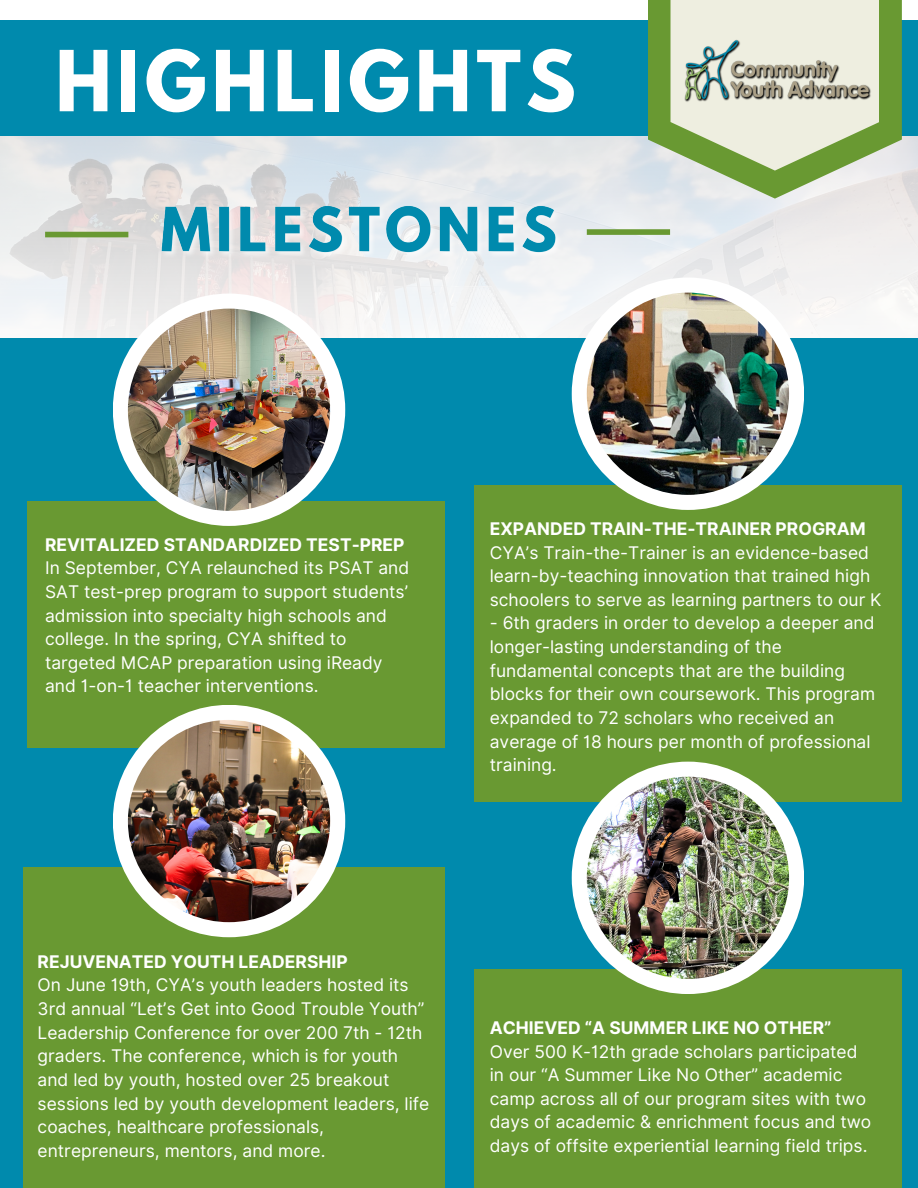
<style>
.page{position:relative;width:918px;height:1188px;background:#fff}
.page>*{position:absolute;margin:0;border:0;box-sizing:border-box;transform-origin:0 0}
.t1{font:700 74.4px "League Spartan";letter-spacing:.065em;color:#fff}
.t2{font:17.4px/23.7px "Inter";color:#fff}
.t3{font:700 17.4px "Inter";color:#fff}
</style>
<div class="page">
<svg style="left:0;top:20px;width:918px;height:318px;fill:#ebebed"></svg>
<div style="left:0;top:338px;width:918px;height:850px;background:#008aad"></div>
<div style="left:0;top:21px;width:918px;height:115px;background:#008aad"></div>
<img style="left:156px;top:199px;width:417px;height:83px">
<svg style="left:648px;top:0;width:254px;height:199px;fill:#699932"></svg>
<svg style="left:671px;top:0;width:208px;height:171px"></svg>
<img style="left:678px;top:40px;width:195px;height:64px">
<div style="left:45px;top:232px;width:83px;height:5px;background:#699932"></div>
<div style="left:587px;top:229px;width:83px;height:6px;background:#699932"></div>
<div style="left:27px;top:501px;width:417px;height:246px;background:#699932"></div>
<div style="left:474px;top:969px;width:428px;height:219px;background:#699932"></div>
<div style="left:474px;top:485px;width:428px;height:317px;background:#699932"></div>
<div style="left:23px;top:867px;width:421px;height:321px;background:#699932"></div>
<div style="left:113px;top:294px;width:232px;height:232px;background:#fff;border-radius:50%"></div>
<div style="left:572px;top:762px;width:232px;height:232px;background:#fff;border-radius:50%"></div>
<div style="left:572px;top:278px;width:232px;height:232px;background:#fff;border-radius:50%"></div>
<div style="left:113px;top:705px;width:232px;height:232px;background:#fff;border-radius:50%"></div>
<img style="left:128px;top:309px;width:202px;height:202px;border-radius:50%">
<img style="left:587px;top:777px;width:202px;height:202px;border-radius:50%">
<img style="left:587px;top:293px;width:202px;height:202px;border-radius:50%">
<img style="left:128px;top:720px;width:202px;height:202px;border-radius:50%">
<p class="t1" style="left:55px;top:44px;width:522px">HIGHLIGHTS</p>
<p class="t3" style="left:45px;top:534px;width:361px">REVITALIZED STANDARDIZED TEST-PREP</p>
<p class="t2" style="left:45px;top:556px;width:366px">In September, CYA relaunched its PSAT and SAT test-prep program to support students’ admission into specialty high schools and college. In the spring, CYA shifted to targeted MCAP preparation using iReady and 1-on-1 teacher interventions.</p>
<p class="t3" style="left:490px;top:518px;width:378px">EXPANDED TRAIN-THE-TRAINER PROGRAM</p>
<p class="t2" style="left:490px;top:540px;width:393px">CYA’s Train-the-Trainer is an evidence-based learn-by-teaching innovation that trained high schoolers to serve as learning partners to our K</p>
<p class="t2" style="left:490px;top:611px;width:387px">- 6th graders in order to develop a deeper and longer-lasting understanding of the fundamental concepts that are the building blocks for their own coursework. This program expanded to 72 scholars who received an average of 18 hours per month of professional training.</p>
<p class="t3" style="left:38px;top:951px;width:312px">REJUVENATED YOUTH LEADERSHIP</p>
<p class="t2" style="left:38px;top:973px;width:393px">On June 19th, CYA’s youth leaders hosted its 3rd annual “Let’s Get into Good Trouble Youth” Leadership Conference for over 200 7th - 12th graders. The conference, which is for youth and led by youth, hosted over 25 breakout sessions led by youth development leaders, life coaches, healthcare professionals, entrepreneurs, mentors, and more.</p>
<p class="t3" style="left:490px;top:1017px;width:343px">ACHIEVED “A SUMMER LIKE NO OTHER”</p>
<p class="t2" style="left:490px;top:1039px;width:383px">Over 500 K-12th grade scholars participated in our “A Summer Like No Other” academic camp across all of our program sites with two days of academic &amp; enrichment focus and two days of offsite experiential learning field trips.</p>
</div>
